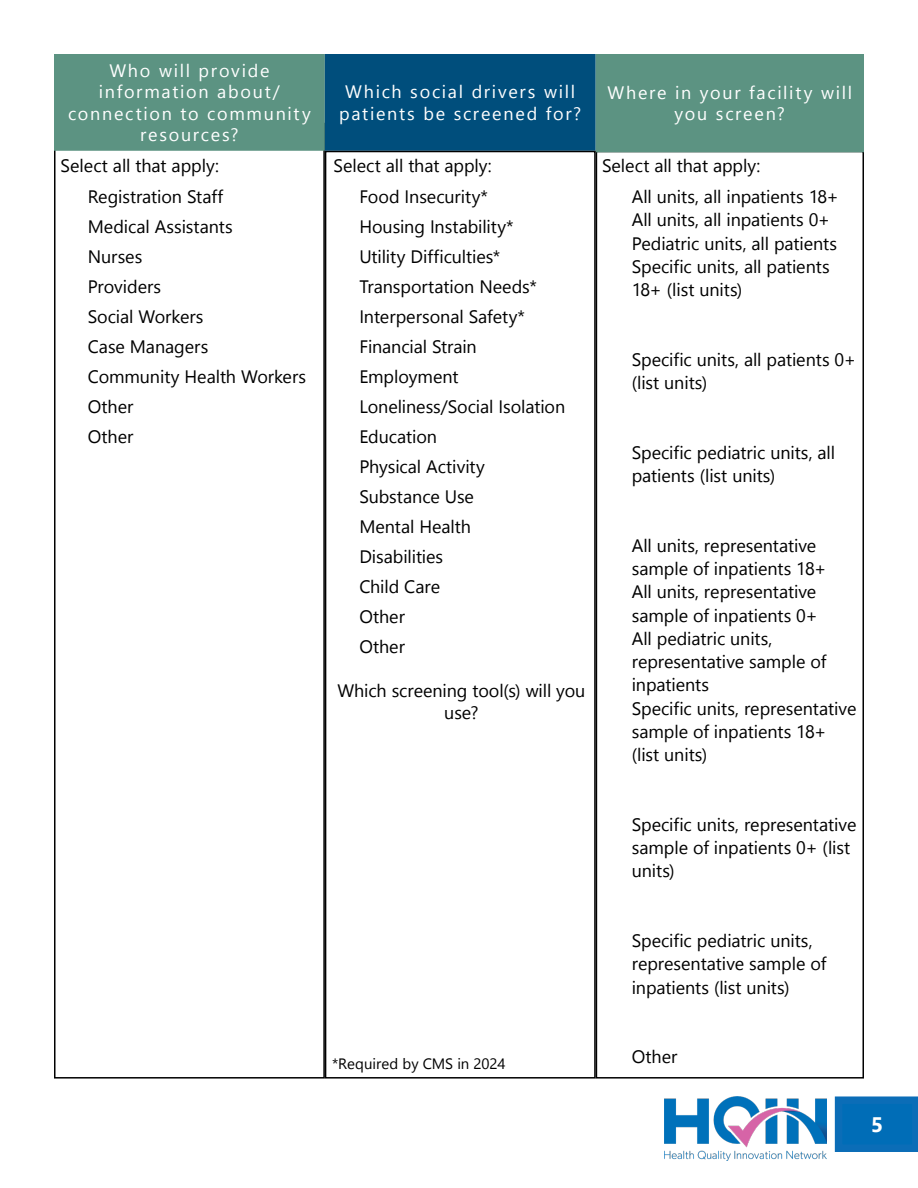
<style>
.page{position:relative;width:918px;height:1188px;background:#fff}
.page>*{position:absolute;margin:0;border:0;box-sizing:border-box;transform-origin:0 0}
.t1{font:700 21px "Nirmala UI";color:#fff}
.t2{font:18px/23.2px "Nirmala UI";letter-spacing:-.005em;color:#000}
.t3{font:18px/21.6px "Nirmala UI";letter-spacing:.095em;color:#fff;text-align:center}
.t4{font:15px "Nirmala UI";color:#000}
</style>
<div class="page">
<div style="left:54px;top:123px;width:271px;height:956px;border:2px solid #000"></div>
<div style="left:596px;top:151px;width:268px;height:928px;border:2px solid #000"></div>
<svg style="left:54px;top:54px;width:810px;height:102px;background:#448084"></svg>
<div style="left:325px;top:151px;width:271px;height:928px;border:2px solid #000"></div>
<img style="left:664px;top:1096px;width:162px;height:65px">
<svg style="left:834px;top:1096px;width:84px;height:56px;background:#086fb8"></svg>
<p class="t3" style="left:99px;top:58px;width:183px">Who will provide information about/</p>
<p class="t3" style="left:345px;top:80px;width:231px">Which social drivers will</p>
<p class="t3" style="left:607px;top:81px;width:246px">Where in your facility will</p>
<p class="t3" style="left:68px;top:101px;width:244px">connection to community</p>
<p class="t3" style="left:339px;top:101px;width:244px">patients be screened for?</p>
<p class="t3" style="left:675px;top:102px;width:112px">you screen?</p>
<p class="t3" style="left:140px;top:123px;width:100px">resources?</p>
<p class="t2" style="left:61px;top:153px;width:160px">Select all that apply:</p>
<p class="t2" style="left:88px;top:184px;width:137px">Registration Staff</p>
<p class="t2" style="left:88px;top:214px;width:147px">Medical Assistants</p>
<p class="t2" style="left:88px;top:244px;width:56px">Nurses</p>
<p class="t2" style="left:88px;top:274px;width:75px">Providers</p>
<p class="t2" style="left:88px;top:304px;width:117px">Social Workers</p>
<p class="t2" style="left:88px;top:334px;width:122px">Case Managers</p>
<p class="t2" style="left:88px;top:364px;width:220px">Community Health Workers</p>
<p class="t2" style="left:88px;top:394px;width:47px">Other</p>
<p class="t2" style="left:88px;top:424px;width:47px">Other</p>
<p class="t2" style="left:359px;top:149px;width:207px;line-height:30.2px;text-indent:-26px">Select all that apply:<br>Food Insecurity*<br>Housing Instability*<br>Utility Difficulties*<br>Transportation Needs*<br>Interpersonal Safety*<br>Financial Strain<br>Employment<br>Loneliness/Social Isolation<br>Education<br>Physical Activity<br>Substance Use<br>Mental Health<br>Disabilities<br>Child Care<br>Other<br>Other</p>
<p class="t2" style="left:337px;top:678px;width:250px;line-height:22.5px;text-align:center">Which screening tool(s) will you use?</p>
<p class="t2" style="left:632px;top:148px;width:209px;line-height:31.3px;text-indent:-30px">Select all that apply:<br>All units, all inpatients 18+</p>
<p class="t2" style="left:632px;top:207px;width:207px">All units, all inpatients 0+<br>Pediatric units, all patients<br>Specific units, all patients<br>18+ (list units)</p>
<p class="t2" style="left:632px;top:347px;width:226px">Specific units, all patients 0+ (list units)</p>
<p class="t2" style="left:632px;top:440px;width:205px">Specific pediatric units, all patients (list units)</p>
<p class="t2" style="left:632px;top:533px;width:226px">All units, representative sample of inpatients 18+<br>All units, representative sample of inpatients 0+<br>All pediatric units, representative sample of inpatients<br>Specific units, representative sample of inpatients 18+ (list units)</p>
<p class="t2" style="left:632px;top:812px;width:226px">Specific units, representative sample of inpatients 0+ (list units)</p>
<p class="t4" style="left:332px;top:1052px;width:175px">*Required by CMS in 2024</p>
<p class="t2" style="left:632px;top:928px;width:196px">Specific pediatric units, representative sample of inpatients (list units)</p>
<p class="t2" style="left:632px;top:1044px;width:47px">Other</p>
<p class="t1" style="left:871px;top:1107px;width:14px">5</p>
</div>
